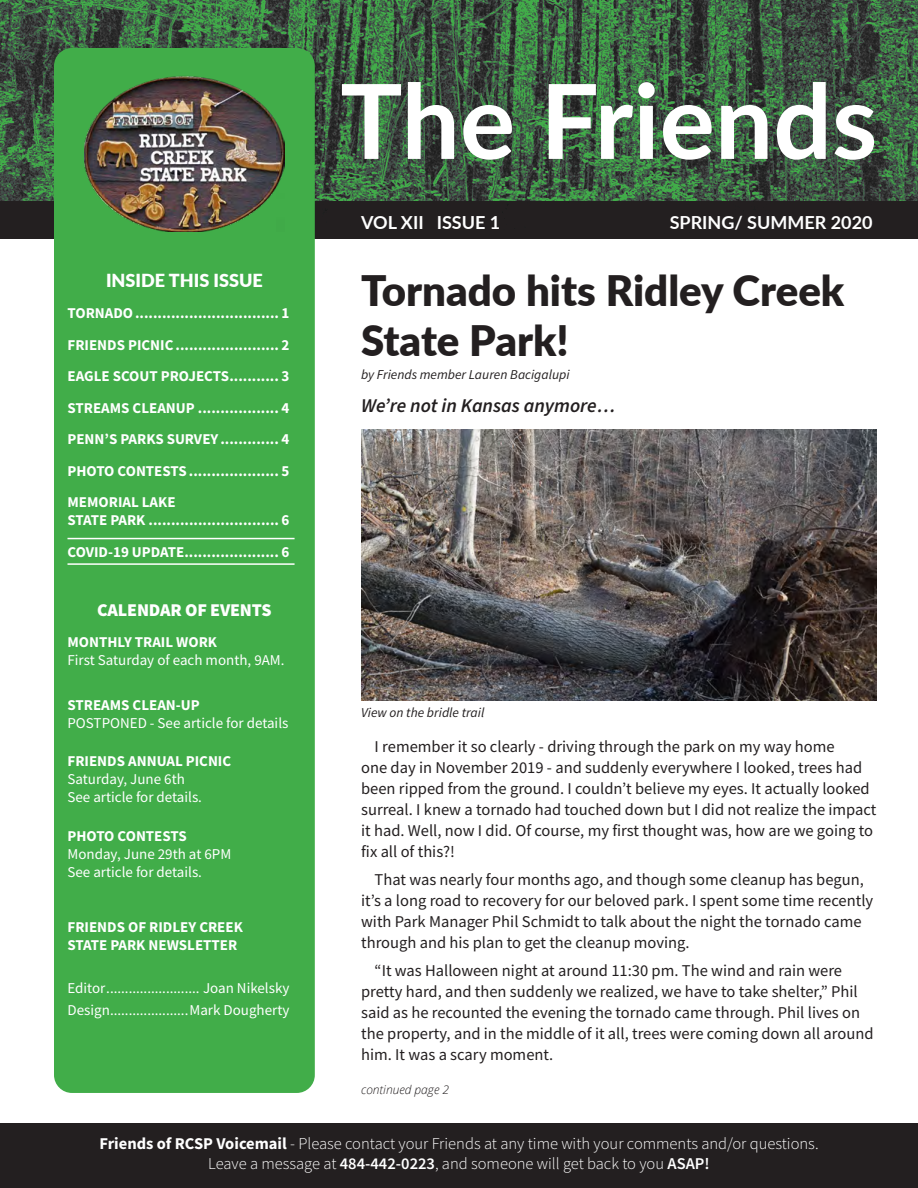
<style>
.page{position:relative;width:918px;height:1188px;background:#fff}
.page>*{position:absolute;margin:0;border:0;box-sizing:border-box;transform-origin:0 0}
.t1{font:700 103.5px "Lato";color:#fff}
.t2{font:900 42px/50.4px "Lato";color:#231f20}
.t3{font:italic 600 19.5px "Source Sans Pro";color:#231f20}
.t4{font:700 18px "Lato";color:#fff}
.t5{font:900 18px "Source Sans Pro";letter-spacing:-.01em;color:#fff}
.t6{font:900 18px "Lato";color:#fff}
.t7{font:16.5px/21px "Source Sans Pro";color:#231f20}
.t8{font:300 16.5px/19.8px "Source Sans Pro";color:#fff;text-align:center}
.t9{font:700 15px/31.5px "Source Sans Pro";color:#fff}
.t10{font:15px/18px "Source Sans Pro";color:#fff}
.t11{font:italic 13.5px "Source Sans Pro";color:#231f20}
.t12{font:italic 300 12px "Open Sans";color:#231f20}
.s1{font-weight:700}
.s2{font-weight:600}
</style>
<div class="page">
<div style="left:0;top:1123px;width:918px;height:65px;background:#231f20"></div>
<img style="left:0;top:0;width:918px;height:201px">
<div style="left:0;top:201px;width:918px;height:38px;background:#231f20"></div>
<div style="left:54px;top:48px;width:261px;height:1045px;background:#41ad49;border-radius:18px"></div>
<img style="left:84px;top:76px;width:201px;height:156px">
<hr style="left:68px;top:538px;width:227px;height:1px;background:#fff">
<hr style="left:68px;top:563px;width:227px;height:2px;background:#fff">
<img style="left:361px;top:430px;width:515px;height:271px">
<h1 class="t1" style="left:340px;top:45px;width:539px">The Friends</h1>
<p class="t6" style="left:106px;top:266px;width:158px">INSIDE THIS ISSUE</p>
<p class="t9" style="left:68px;top:297px;width:223px;text-align:justify">TORNADO................................ 1<br>FRIENDS PICNIC....................... 2<br>EAGLE SCOUT PROJECTS........... 3<br>STREAMS CLEANUP .................. 4<br>PENN’S PARKS SURVEY ............. 4<br>PHOTO CONTESTS .................... 5<br>MEMORIAL LAKE</p>
<p class="t9" style="left:68px;top:504px;width:223px">STATE PARK ............................. 6<br>COVID-19 UPDATE..................... 6</p>
<p class="t5" style="left:97px;top:597px;width:176px">CALENDAR OF EVENTS</p>
<p class="t9" style="left:68px;top:626px;width:151px">MONTHLY TRAIL WORK</p>
<p class="t10" style="left:68px;top:651px;width:219px">First Saturday of each month, 9AM.</p>
<p class="t9" style="left:68px;top:689px;width:134px">STREAMS CLEAN-UP</p>
<p class="t10" style="left:68px;top:714px;width:222px">POSTPONED - See article for details</p>
<p class="t9" style="left:68px;top:745px;width:165px">FRIENDS ANNUAL PICNIC</p>
<p class="t10" style="left:68px;top:770px;width:136px">Saturday, June 6th<br>See article for details.</p>
<p class="t9" style="left:68px;top:820px;width:121px">PHOTO CONTESTS</p>
<p class="t10" style="left:68px;top:845px;width:165px">Monday, June 29th at 6PM<br>See article for details.</p>
<p class="t9" style="left:68px;top:918px;width:177px;line-height:18px">FRIENDS OF RIDLEY CREEK<br>STATE PARK NEWSLETTER</p>
<p class="t10" style="left:68px;top:977px;width:224px;line-height:22.5px">Editor......................... Joan Nikelsky<br>Design.....................Mark Dougherty</p>
<p class="t4" style="left:361px;top:209px;width:141px">VOL XII ISSUE 1</p>
<p class="t4" style="left:670px;top:209px;width:204px">SPRING/ SUMMER 2020</p>
<h2 class="t2" style="left:361px;top:264px;width:485px">Tornado hits Ridley Creek<br>State Park!</h2>
<p class="t11" style="left:361px;top:366px;width:210px">by Friends member Lauren Bacigalupi</p>
<p class="t3" style="left:361px;top:393px;width:256px">We’re not in Kansas anymore…</p>
<p class="t11" style="left:361px;top:704px;width:125px">View on the bridle trail</p>
<p class="t7" style="left:361px;top:736px;width:517px;text-indent:13px">I remember it so clearly - driving through the park on my way home<br>one day in November 2019 - and suddenly everywhere I looked, trees had been ripped from the ground. I couldn’t believe my eyes. It actually looked surreal. I knew a tornado had touched down but I did not realize the impact it had. Well, now I did. Of course, my first thought was, how are we going to fix all of this?!</p>
<p class="t7" style="left:361px;top:869px;width:514px;text-indent:13px">That was nearly four months ago, and though some cleanup has begun, it’s a long road to recovery for our beloved park. I spent some time recently with Park Manager Phil Schmidt to talk about the night the tornado came through and his plan to get the cleanup moving.</p>
<p class="t7" style="left:361px;top:960px;width:514px;text-indent:13px">“It was Halloween night at around 11:30 pm. The wind and rain were pretty hard, and then suddenly we realized, we have to take shelter,” Phil said as he recounted the evening the tornado came through. Phil lives on the property, and in the middle of it all, trees were coming down all around him. It was a scary moment.</p>
<p class="t12" style="left:361px;top:1082px;width:90px">continued page 2</p>
<p class="t8" style="left:99px;top:1134px;width:721px"><span class="s1">Friends of RCSP Voicemail</span> - Please contact your Friends at any time with your comments and/or questions.<br>Leave a message at <span class="s2">484-442-0223</span>, and someone will get back to you <span class="s2">ASAP!</span></p>
</div>
